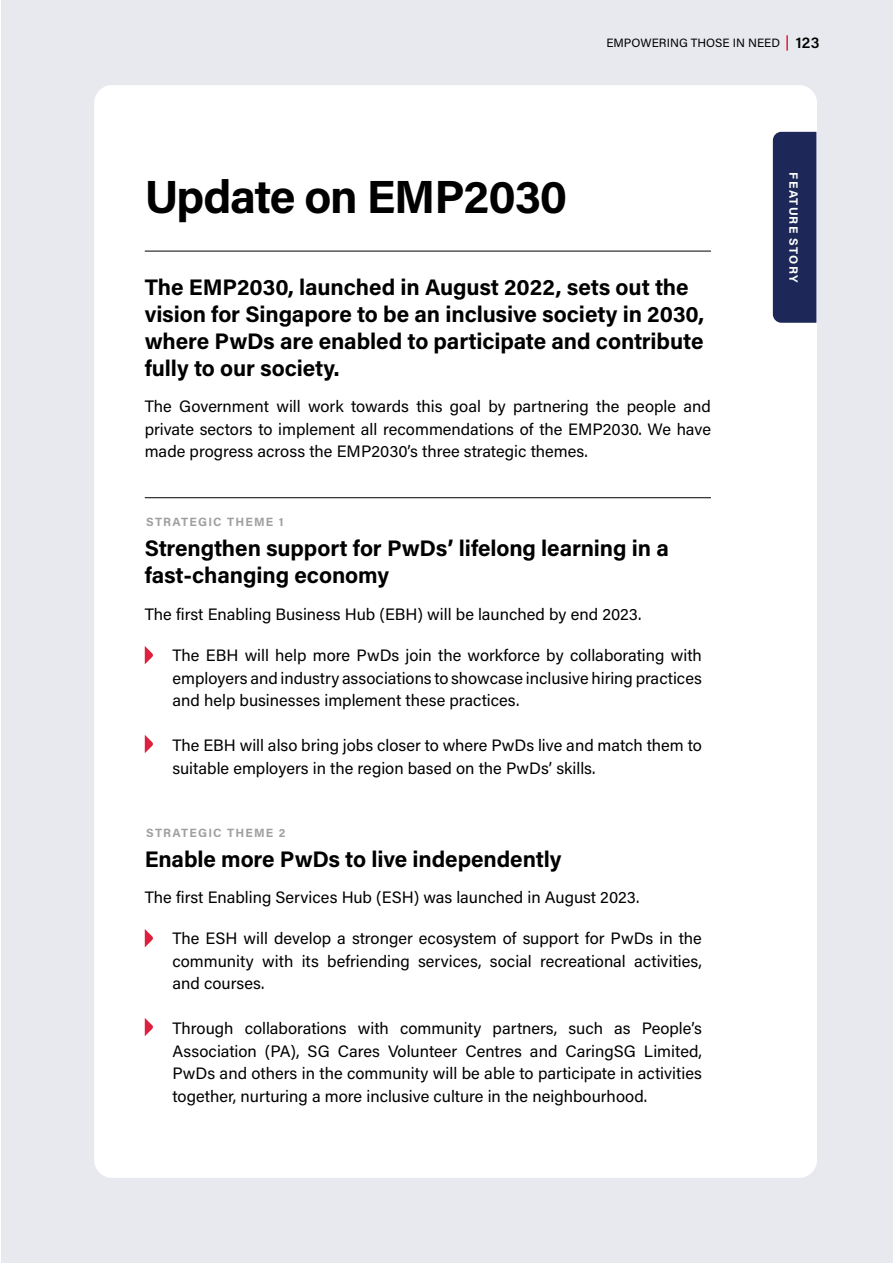
<style>
.page{position:relative;width:893px;height:1263px;background:#fff}
.page>*{position:absolute;margin:0;border:0;box-sizing:border-box;transform-origin:0 0}
.t1{font:700 46.5px "Acumin Pro";letter-spacing:-.025em;color:#000}
.t2{font:700 22.5px/27px "Acumin Pro";letter-spacing:-.005em;color:#000}
.t3{font:16.5px/22.5px "Acumin Pro";color:#000;text-align:justify}
.t4{font:700 12px "Acumin Pro";letter-spacing:.1em;color:#414042}
.t5{font:12px "Acumin Pro";color:#000}
.t6{font:700 12px "Acumin Pro";letter-spacing:.105em;color:#fff}
.s1{font-weight:600;font-size:15px}
</style>
<div class="page">
<div style="left:1px;top:0;width:892px;height:1263px;background:#e8e9ee"></div>
<div style="left:94px;top:85px;width:723px;height:1093px;background:#fff;border-radius:18px"></div>
<div style="left:773px;top:132px;width:43px;height:191px;background:#1d2858"></div>
<hr style="left:145px;top:251px;width:566px;height:1px;background:#000">
<hr style="left:145px;top:497px;width:566px;height:1px;background:#000">
<svg style="left:145px;top:646px;width:8px;height:18px"></svg>
<svg style="left:145px;top:929px;width:8px;height:18px"></svg>
<svg style="left:145px;top:735px;width:8px;height:18px"></svg>
<svg style="left:145px;top:1018px;width:8px;height:18px"></svg>
<svg style="left:786px;top:35px;width:2px;height:16px"></svg>
<p class="t5" style="left:606px;top:35px;width:215px">EMPOWERING THOSE IN NEED <span class="s1">123</span></p>
<h1 class="t1" style="left:145px;top:164px;width:424px">Update on EMP2030</h1>
<h2 class="t2" style="left:145px;top:273px;width:561px">The EMP2030, launched in August 2022, sets out the vision for Singapore to be an inclusive society in 2030, where PwDs are enabled to participate and contribute fully to our society.</h2>
<p class="t3" style="left:145px;top:394px;width:568px">The Government will work towards this goal by partnering the people and private sectors to implement all recommendations of the EMP2030. We have made progress across the EMP2030’s three strategic themes.</p>
<p class="t4" style="left:146px;top:513px;width:139px">STRATEGIC THEME 1</p>
<h2 class="t2" style="left:145px;top:534px;width:526px">Strengthen support for PwDs’ lifelong learning in a fast-changing economy</h2>
<p class="t3" style="left:145px;top:603px;width:498px">The first Enabling Business Hub (EBH) will be launched by end 2023.</p>
<p class="t3" style="left:172px;top:643px;width:531px">The EBH will help more PwDs join the workforce by collaborating with employers and industry associations to showcase inclusive hiring practices and help businesses implement these practices.</p>
<p class="t3" style="left:172px;top:733px;width:531px">The EBH will also bring jobs closer to where PwDs live and match them to suitable employers in the region based on the PwDs’ skills.</p>
<p class="t4" style="left:146px;top:824px;width:141px">STRATEGIC THEME 2</p>
<h2 class="t2" style="left:145px;top:844px;width:418px">Enable more PwDs to live independently</h2>
<p class="t3" style="left:145px;top:885px;width:496px">The first Enabling Services Hub (ESH) was launched in August 2023.</p>
<p class="t3" style="left:172px;top:926px;width:531px">The ESH will develop a stronger ecosystem of support for PwDs in the community with its befriending services, social recreational activities, and courses.</p>
<p class="t3" style="left:172px;top:1016px;width:531px">Through collaborations with community partners, such as People’s Association (PA), SG Cares Volunteer Centres and CaringSG Limited, PwDs and others in the community will be able to participate in activities together, nurturing a more inclusive culture in the neighbourhood.</p>
<p class="t6" style="left:802px;top:172px;width:112px;rotate:90deg">FEATURE STORY</p>
</div>
